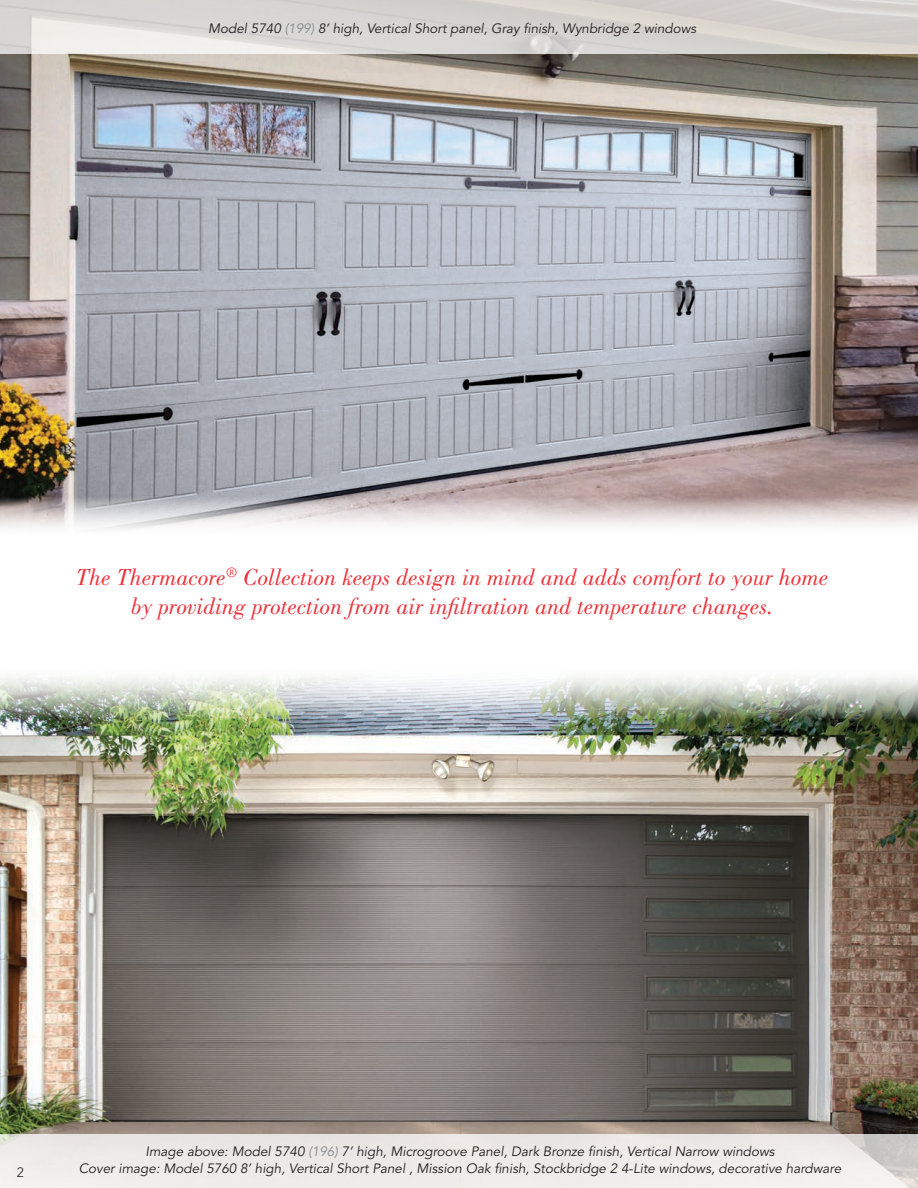
<style>
.page{position:relative;width:918px;height:1188px;background:#fff}
.page>*{position:absolute;margin:0;border:0;box-sizing:border-box;transform-origin:0 0}
.t1{font:italic 24px/28.8px "Bodoni Std";color:#ee343d;text-align:center}
.t2{font:italic 13.5px "Avenir LT Std";color:#231f20}
.t3{font:300 13.5px "Avenir LT Std";color:#231f20}
.s1{color:#868a8e}
</style>
<div class="page">
<img style="left:0;top:677px;width:918px;height:457px">
<div style="left:0;top:1134px;width:918px;height:54px;background:#eeebe9"></div>
<img style="left:0;top:54px;width:918px;height:475px">
<svg style="left:0;top:0;width:918px;height:54px;background:#d9d6d3"></svg>
<p class="t2" style="left:208px;top:21px;width:490px">Model 5740 <span class="s1">(199)</span> 8’ high, Vertical Short panel, Gray fnish, Wynbridge 2 windows</p>
<h2 class="t1" style="left:76px;top:563px;width:754px">The Thermacore<sup>®</sup> Collection keeps design in mind and adds comfort to your home by providing protection from air infltration and temperature changes.</h2>
<p class="t3" style="left:17px;top:1164px;width:9px">2</p>
<p class="t2" style="left:145px;top:1144px;width:631px">Image above: Model 5740 <span class="s1">(196)</span> 7’ high, Microgroove Panel, Dark Bronze fnish, Vertical Narrow windows</p>
<p class="t2" style="left:79px;top:1160px;width:764px">Cover image: Model 5760 8’ high, Vertical Short Panel , Mission Oak fnish, Stockbridge 2 4-Lite windows, decorative hardware</p>
</div>
